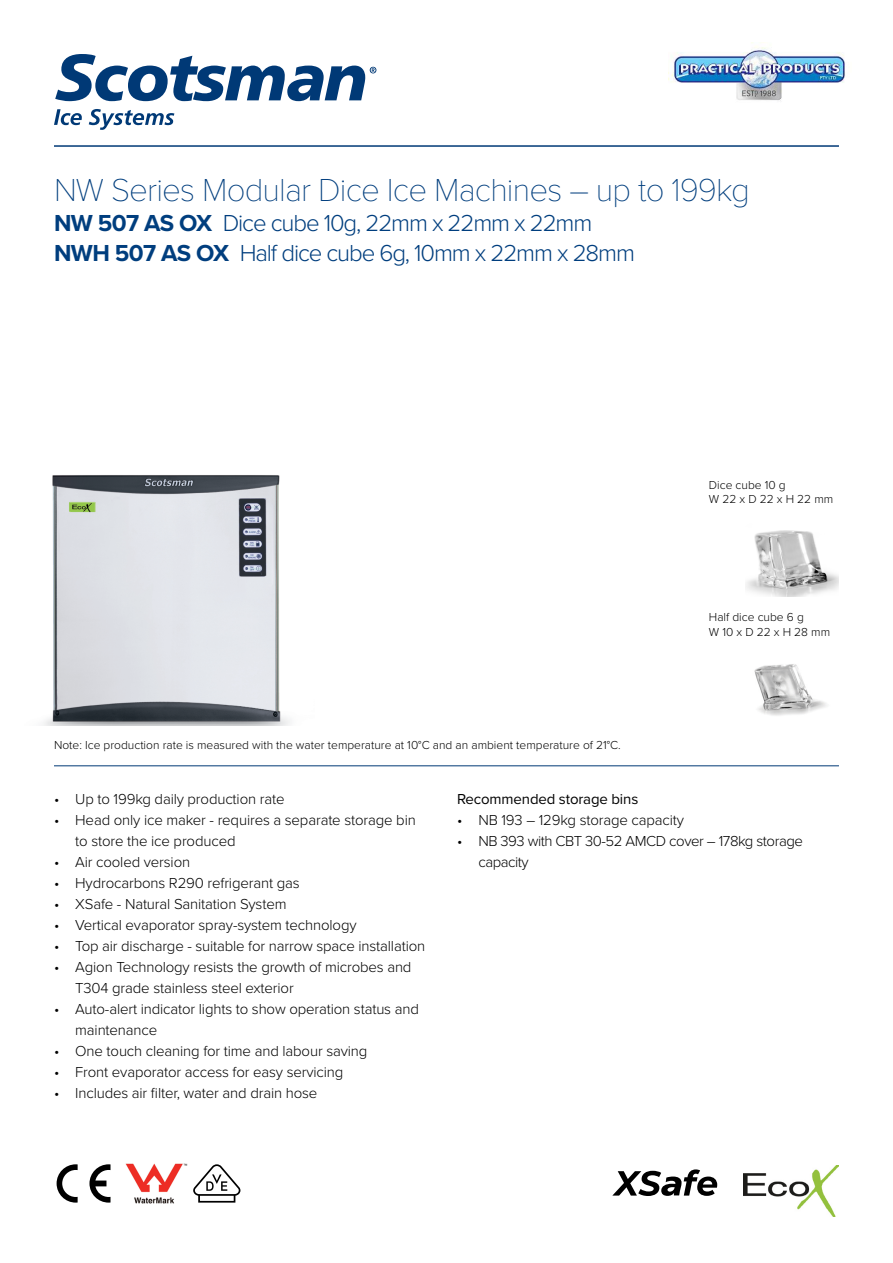
<style>
.page{position:relative;width:893px;height:1263px;background:#fff}
.page>*{position:absolute;margin:0;border:0;box-sizing:border-box;transform-origin:0 0}
.t1{font:100 33px "Proxima Nova T";letter-spacing:-.025em;color:#003e7e}
.t2{font:300 24px/30px "Proxima Nova";letter-spacing:-.045em;color:#003e7e}
.t3{font:300 15px/21px "Proxima Nova";letter-spacing:-.01em;color:#000}
.t4{font:300 15px/21px "Proxima Nova";letter-spacing:-.03em;color:#000}
.t5{font:15px "Proxima Nova";letter-spacing:-.01em;color:#000}
.t6{font:300 12px/14.2px "Proxima Nova";color:#000}
.s1{font-weight:700}
</style>
<div class="page">
<svg style="left:55px;top:54px;width:321px;height:47px"></svg>
<svg style="left:54px;top:109px;width:28px;height:16px"></svg>
<svg style="left:89px;top:109px;width:85px;height:21px"></svg>
<hr style="left:54px;top:145px;width:785px;height:2px;background:#003976">
<hr style="left:54px;top:765px;width:785px;height:1px;background:#003976">
<img style="left:43px;top:475px;width:247px;height:250px">
<img style="left:754px;top:664px;width:73px;height:52px">
<img style="left:746px;top:530px;width:93px;height:66px">
<img style="left:743px;top:1165px;width:96px;height:52px">
<svg style="left:89px;top:1164px;width:22px;height:38px"></svg>
<svg style="left:57px;top:1164px;width:21px;height:38px"></svg>
<svg style="left:193px;top:1164px;width:47px;height:38px"></svg>
<img style="left:125px;top:1163px;width:63px;height:41px">
<svg style="left:612px;top:1169px;width:105px;height:27px"></svg>
<img style="left:668px;top:42px;width:177px;height:59px">
<h1 class="t1" style="left:54px;top:165px;width:697px">NW Series Modular Dice Ice Machines – up to 199kg</h1>
<h2 class="t2" style="left:54px;top:207px;width:582px"><span class="s1">NW 507 AS OX</span> Dice cube 10g, 22mm x 22mm x 22mm<br><span class="s1">NWH 507 AS OX</span> Half dice cube 6g, 10mm x 22mm x 28mm</h2>
<p class="t6" style="left:709px;top:477px;width:126px">Dice cube 10 g<br>W 22 x D 22 x H 22 mm</p>
<p class="t6" style="left:54px;top:738px;width:568px">Note: Ice production rate is measured with the water temperature at 10°C and an ambient temperature of 21°C.</p>
<p class="t6" style="left:709px;top:610px;width:123px">Half dice cube 6 g<br>W 10 x D 22 x H 28 mm</p>
<p class="t3" style="left:54px;top:787px;width:232px">• Up to 199kg daily production rate</p>
<p class="t3" style="left:75px;top:808px;width:342px;text-indent:-21px">• Head only ice maker - requires a separate storage bin to store the ice produced</p>
<p class="t3" style="left:54px;top:850px;width:138px">• Air cooled version</p>
<p class="t3" style="left:54px;top:871px;width:247px">• Hydrocarbons R290 refrigerant gas</p>
<p class="t3" style="left:54px;top:892px;width:234px">• XSafe - Natural Sanitation System</p>
<p class="t3" style="left:54px;top:913px;width:304px">• Vertical evaporator spray-system technology</p>
<p class="t3" style="left:54px;top:934px;width:373px">• Top air discharge - suitable for narrow space installation</p>
<p class="t3" style="left:75px;top:955px;width:338px;text-indent:-21px">• Agion Technology resists the growth of microbes and<br>T304 grade stainless steel exterior</p>
<p class="t3" style="left:75px;top:997px;width:345px;text-indent:-21px">• Auto-alert indicator lights to show operation status and maintenance</p>
<p class="t3" style="left:54px;top:1039px;width:315px">• One touch cleaning for time and labour saving</p>
<p class="t3" style="left:54px;top:1060px;width:291px">• Front evaporator access for easy servicing</p>
<p class="t3" style="left:54px;top:1081px;width:265px">• Includes air filter, water and drain hose</p>
<p class="t5" style="left:457px;top:787px;width:183px">Recommended storage bins</p>
<p class="t3" style="left:457px;top:808px;width:228px">• NB 193 – 129kg storage capacity</p>
<p class="t4" style="left:478px;top:829px;width:326px;text-indent:-21px">• NB 393 with CBT 30-52 AMCD cover – 178kg storage capacity</p>
</div>
